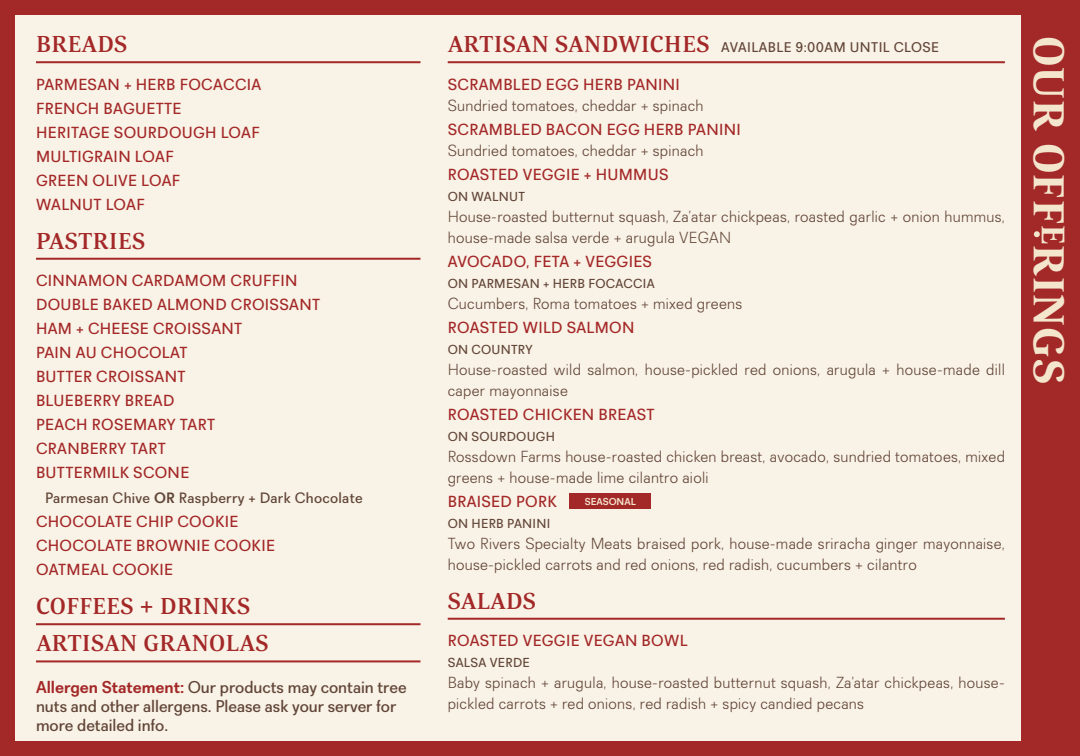
<style>
.page{position:relative;width:1080px;height:756px;background:#f9f2e6}
.page>*{position:absolute;margin:0;border:0;box-sizing:border-box;transform-origin:0 0}
.t1{font:700 45px "Corda";letter-spacing:.02em;color:#f4e5cd}
.H2_-_section_headers{font:500 24px "Corda";letter-spacing:.01em;color:#a32828}
.Copy_-_allergens{font:500 17px/19px "Recta";color:#614638}
.Copy_-_sandwich_deta{font:300 16px/21px "Recta";letter-spacing:.02em;color:#614638}
.Copy_-_items{font:500 16px "Recta";letter-spacing:.02em;color:#a32828}
.Copy_-_pastry_detail{font:500 15px "Recta";letter-spacing:.02em;color:#614638}
.H2_-_section_headers-2{font:500 14px "Recta";letter-spacing:.03em;color:#614638}
.Copy_-_bread_type{font:500 13px "Recta";letter-spacing:.02em;color:#614638}
.Copy_-_feature_tag{font:700 10px "Recta";color:#f4e5cd}
.s1{font-weight:700}
.s2{font-weight:700;color:#a32828}
.s3{font-family:"Corda";font-size:24px;color:#a32828}
</style>
<div class="page">
<div style="left:0;top:0;width:1080px;height:756px;border:15px solid #a32828"></div>
<hr style="left:36px;top:61px;width:384px;height:2px;background:#a32828">
<hr style="left:36px;top:258px;width:384px;height:2px;background:#a32828">
<hr style="left:36px;top:623px;width:384px;height:2px;background:#a32828">
<hr style="left:36px;top:660px;width:384px;height:2px;background:#a32828">
<hr style="left:448px;top:61px;width:557px;height:2px;background:#a32828">
<hr style="left:448px;top:618px;width:557px;height:2px;background:#a32828">
<div style="left:569px;top:493px;width:82px;height:16px;background:#a32828"></div>
<div style="left:1021px;top:0;width:59px;height:756px;background:#a32828"></div>
<svg style="left:1034px;top:231px;width:6px;height:6px"></svg>
<p class="H2_-_section_headers" style="left:36px;top:28px;width:93px">BREADS</p>
<p class="Copy_-_items" style="left:36px;top:75px;width:227px">PARMESAN + HERB FOCACCIA</p>
<p class="Copy_-_items" style="left:36px;top:99px;width:147px">FRENCH BAGUETTE</p>
<p class="Copy_-_items" style="left:36px;top:123px;width:225px">HERITAGE SOURDOUGH LOAF</p>
<p class="Copy_-_items" style="left:36px;top:147px;width:139px">MULTIGRAIN LOAF</p>
<p class="Copy_-_items" style="left:36px;top:171px;width:146px">GREEN OLIVE LOAF</p>
<p class="Copy_-_items" style="left:36px;top:195px;width:110px">WALNUT LOAF</p>
<p class="H2_-_section_headers" style="left:36px;top:225px;width:110px">PASTRIES</p>
<p class="Copy_-_items" style="left:36px;top:271px;width:263px">CINNAMON CARDAMOM CRUFFIN</p>
<p class="Copy_-_items" style="left:36px;top:295px;width:286px">DOUBLE BAKED ALMOND CROISSANT</p>
<p class="Copy_-_items" style="left:36px;top:319px;width:208px">HAM + CHEESE CROISSANT</p>
<p class="Copy_-_items" style="left:36px;top:343px;width:153px">PAIN AU CHOCOLAT</p>
<p class="Copy_-_items" style="left:36px;top:367px;width:151px">BUTTER CROISSANT</p>
<p class="Copy_-_items" style="left:36px;top:391px;width:140px">BLUEBERRY BREAD</p>
<p class="Copy_-_items" style="left:36px;top:415px;width:181px">PEACH ROSEMARY TART</p>
<p class="Copy_-_items" style="left:36px;top:439px;width:131px">CRANBERRY TART</p>
<p class="Copy_-_items" style="left:36px;top:463px;width:155px">BUTTERMILK SCONE</p>
<p class="Copy_-_pastry_detail" style="left:45px;top:489px;width:319px">Parmesan Chive <span class="s1">OR</span> Raspberry + Dark Chocolate</p>
<p class="Copy_-_items" style="left:36px;top:512px;width:204px">CHOCOLATE CHIP COOKIE</p>
<p class="Copy_-_items" style="left:36px;top:536px;width:240px">CHOCOLATE BROWNIE COOKIE</p>
<p class="Copy_-_items" style="left:36px;top:560px;width:139px">OATMEAL COOKIE</p>
<p class="H2_-_section_headers" style="left:36px;top:590px;width:216px">COFFEES + DRINKS</p>
<p class="H2_-_section_headers" style="left:36px;top:628px;width:234px">ARTISAN GRANOLAS</p>
<p class="Copy_-_allergens" style="left:36px;top:678px;width:372px"><span class="s2">Allergen Statement:</span> Our products may contain tree nuts and other allergens. Please ask your server for more detailed info.</p>
<p class="H2_-_section_headers-2" style="left:448px;top:39px;width:493px"><span class="s3">ARTISAN SANDWICHES</span> AVAILABLE 9:00AM UNTIL CLOSE</p>
<p class="Copy_-_items" style="left:448px;top:75px;width:234px">SCRAMBLED EGG HERB PANINI</p>
<p class="Copy_-_sandwich_deta" style="left:448px;top:95px;width:257px">Sundried tomatoes, cheddar + spinach</p>
<p class="Copy_-_items" style="left:448px;top:120px;width:295px">SCRAMBLED BACON EGG HERB PANINI</p>
<p class="Copy_-_sandwich_deta" style="left:448px;top:140px;width:257px">Sundried tomatoes, cheddar + spinach</p>
<p class="Copy_-_items" style="left:448px;top:165px;width:222px">ROASTED VEGGIE + HUMMUS</p>
<p class="Copy_-_bread_type" style="left:448px;top:189px;width:79px">ON WALNUT</p>
<p class="Copy_-_sandwich_deta" style="left:448px;top:206px;width:559px">House-roasted butternut squash, Za’atar chickpeas, roasted garlic + onion hummus, house-made salsa verde + arugula VEGAN</p>
<p class="Copy_-_items" style="left:448px;top:252px;width:206px">AVOCADO, FETA + VEGGIES</p>
<p class="Copy_-_bread_type" style="left:448px;top:276px;width:208px">ON PARMESAN + HERB FOCACCIA</p>
<p class="Copy_-_sandwich_deta" style="left:448px;top:293px;width:296px">Cucumbers, Roma tomatoes + mixed greens</p>
<p class="Copy_-_items" style="left:448px;top:318px;width:188px">ROASTED WILD SALMON</p>
<p class="Copy_-_bread_type" style="left:448px;top:342px;width:86px">ON COUNTRY</p>
<p class="Copy_-_sandwich_deta" style="left:448px;top:359px;width:559px">House-roasted wild salmon, house-pickled red onions, arugula + house-made dill caper mayonnaise</p>
<p class="Copy_-_items" style="left:448px;top:405px;width:208px">ROASTED CHICKEN BREAST</p>
<p class="Copy_-_bread_type" style="left:448px;top:429px;width:109px">ON SOURDOUGH</p>
<p class="Copy_-_sandwich_deta" style="left:448px;top:446px;width:559px">Rossdown Farms house-roasted chicken breast, avocado, sundried tomatoes, mixed greens + house-made lime cilantro aioli</p>
<p class="Copy_-_items" style="left:448px;top:492px;width:111px">BRAISED PORK</p>
<p class="Copy_-_bread_type" style="left:448px;top:516px;width:104px">ON HERB PANINI</p>
<p class="Copy_-_sandwich_deta" style="left:448px;top:533px;width:559px">Two Rivers Specialty Meats braised pork, house-made sriracha ginger mayonnaise, house-pickled carrots and red onions, red radish, cucumbers + cilantro</p>
<p class="H2_-_section_headers" style="left:448px;top:585px;width:90px">SALADS</p>
<p class="Copy_-_items" style="left:448px;top:631px;width:241px">ROASTED VEGGIE VEGAN BOWL</p>
<p class="Copy_-_bread_type" style="left:448px;top:655px;width:84px">SALSA VERDE</p>
<p class="Copy_-_sandwich_deta" style="left:448px;top:672px;width:559px">Baby spinach + arugula, house-roasted butternut squash, Za’atar chickpeas, house&shy;pickled carrots + red onions, red radish + spicy candied pecans</p>
<p class="Copy_-_feature_tag" style="left:585px;top:495px;width:53px">SEASONAL</p>
<h1 class="t1" style="left:1079px;top:36px;width:349px;rotate:90deg">OUR OFF<sup>E</sup>RINGS</h1>
</div>
